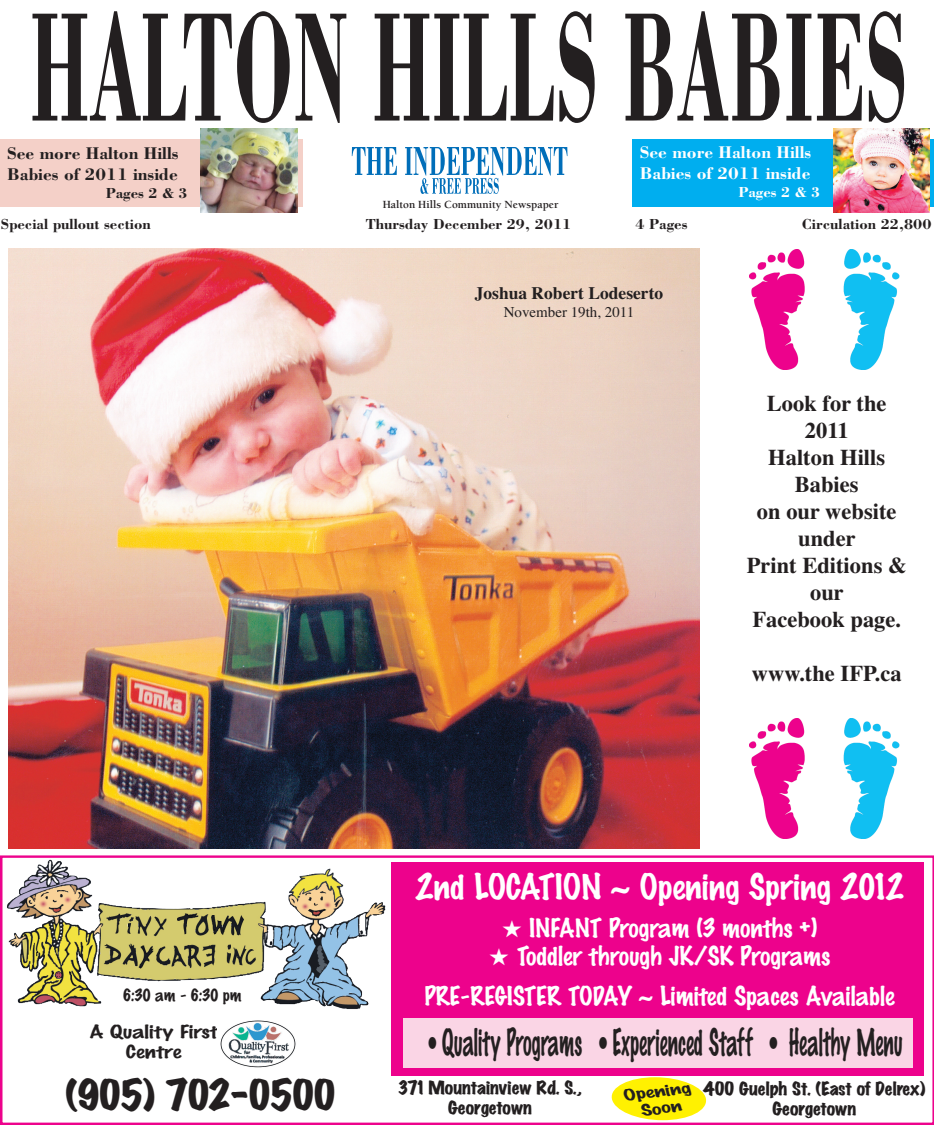
<style>
.page{position:relative;width:934px;height:1125px;background:#fff}
.page>*{position:absolute;margin:0;border:0;box-sizing:border-box;transform-origin:0 0}
.t1{font:700 160px "Bodoni";color:#231f20;scale:.48 1}
.t2{font:37px "Marker Felt Wide";color:#231f20;scale:1.05 1}
.t3{font:100 33.38px "Marker Felt";color:#231f20;scale:.63 1}
.t4{font:100 32.12px "Marker Felt";color:#fff;scale:1.05 1}
.t5{font:100 23.88px/39.4px "Marker Felt";color:#fff;text-align:center;scale:1.05 1}
.t6{font:700 22.5px/27px "Times";color:#231f20;text-align:center}
.t7{font:700 17.5px/21px "Bodoni";color:#fff}
.t8{font:700 17.5px/21px "Bodoni";color:#231f20}
.t9{font:700 17.5px "Times";color:#231f20}
.t10{font:16.75px/20px "Marker Felt Wide";color:#231f20;text-align:center;scale:1.05 1}
.t11{font:100 16.75px/20px "Marker Felt";color:#231f20;text-align:center;scale:1.36 1}
.t12{font:100 15.5px "Marker Felt";color:#231f20;scale:1.05 1}
.t13{font:700 15px "Bodoni";color:#231f20}
.t14{font:15px "Times";color:#231f20}
.t15{font:700 15px "Bodoni";color:#fff}
.t16{font:100 14.38px/17.2px "Marker Felt";color:#231f20;text-align:center;scale:1.59 1}
.t17{font:700 11.25px "Berkeley";color:#231f20}
.s1{font-family:"Univers";font-weight:700}
</style>
<div class="page">
<svg style="left:352px;top:147px;width:45px;height:28px"></svg>
<svg style="left:405px;top:147px;width:162px;height:47px"></svg>
<div style="left:633px;top:139px;width:301px;height:68px;background:#00aeef"></div>
<img style="left:833px;top:128px;width:97px;height:85px">
<div style="left:0;top:140px;width:303px;height:67px;background:#f4d0c8"></div>
<img style="left:201px;top:129px;width:96px;height:84px">
<svg style="left:0;top:855px;width:934px;height:270px"></svg>
<div style="left:391px;top:862px;width:532px;height:214px;background:#ed028c"></div>
<img style="left:45px;top:860px;width:299px;height:73px">
<div style="left:61px;top:1024px;width:185px;height:49px;background:#fff"></div>
<div style="left:403px;top:1019px;width:509px;height:49px;background:#fad5e5"></div>
<svg style="left:610px;top:1077px;width:98px;height:43px"></svg>
<img style="left:217px;top:1020px;width:82px;height:49px">
<img style="left:749px;top:718px;width:151px;height:120px">
<img style="left:749px;top:249px;width:151px;height:120px">
<img style="left:9px;top:249px;width:690px;height:599px">
<h1 class="t1" style="left:30px;top:11px;width:1830px">HALTON HILLS BABIES</h1>
<p class="t8" style="left:7px;top:145px;width:173px">See more Halton Hills<br>Babies of 2011 inside</p>
<p class="t13" style="left:106px;top:188px;width:84px">Pages 2 &amp; 3</p>
<p class="t17" style="left:383px;top:200px;width:177px">Halton Hills Community Newspaper</p>
<p class="t7" style="left:640px;top:144px;width:173px">See more Halton Hills<br>Babies of 2011 inside</p>
<p class="t15" style="left:738px;top:187px;width:84px">Pages 2 &amp; 3</p>
<p class="t13" style="left:1px;top:218px;width:152px">Special pullout section</p>
<p class="t13" style="left:366px;top:218px;width:207px">Thursday December 29, 2011</p>
<p class="t13" style="left:635px;top:218px;width:54px">4 Pages</p>
<p class="t13" style="left:802px;top:218px;width:131px">Circulation 22,800</p>
<p class="t9" style="left:475px;top:287px;width:190px">Joshua Robert Lodeserto</p>
<p class="t14" style="left:504px;top:307px;width:132px">November 19th, 2011</p>
<p class="t6" style="left:747px;top:392px;width:162px">Look for the<br>2011<br>Halton Hills<br>Babies<br>on our website under<br>Print Editions &amp; our<br>Facebook page.</p>
<p class="t6" style="left:752px;top:662px;width:151px">www.the IFP.ca</p>
<p class="t12" style="left:123px;top:988px;width:114px">6:30 am - 6:30 pm</p>
<p class="t11" style="left:89px;top:1023px;width:96px">A Quality First<br>Centre</p>
<h2 class="t2" style="left:65px;top:1078px;width:259px">(905) 702-0500</h2>
<h3 class="t4" style="left:415px;top:874px;width:467px">2nd LOCATION <span class="s1">~</span> Opening Spring 2012</h3>
<p class="t5" style="left:502px;top:910px;width:302px">★ INFANT Program (3 months +)</p>
<p class="t5" style="left:424px;top:938px;width:449px">★ Toddler through JK/SK Programs<br>PRE-REGISTER TODAY <span class="s1">~</span> Limited Spaces Available</p>
<h3 class="t3" style="left:429px;top:1029px;width:753px"><span class="s1">•</span> Quality Programs <span class="s1">•</span> Experienced Staff <span class="s1">•</span> Healthy Menu</h3>
<p class="t10" style="left:398px;top:1079px;width:176px">371 Mountainview Rd. S.,<br>Georgetown</p>
<p class="t16" style="left:623px;top:1088px;width:44px;rotate:-7deg">Opening<br>Soon</p>
<p class="t10" style="left:703px;top:1080px;width:214px">400 Guelph St. (East of Delrex)<br>Georgetown</p>
</div>
